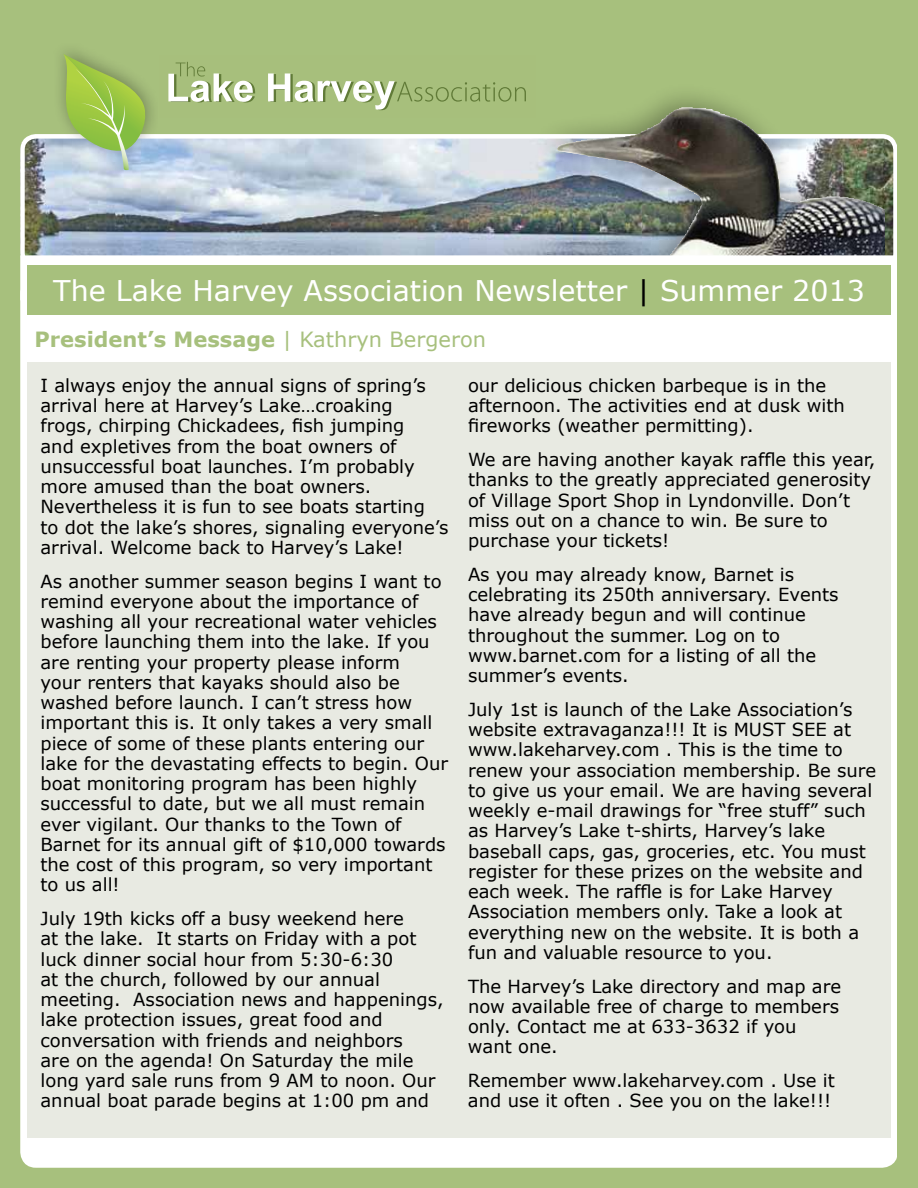
<style>
.page{position:relative;width:918px;height:1188px;background:#a7c07d}
.page>*{position:absolute;margin:0;border:0;box-sizing:border-box;transform-origin:0 0}
.t1{font:28.5px "Verdana";color:#fff}
.t2{font:700 21px "Verdana";color:#a7c07d}
.t3{font:18px/20.2px "Verdana";color:#000}
.s1{color:#000}
.s2{font-weight:400}
</style>
<div class="page">
<img style="left:25px;top:139px;width:502px;height:116px">
<div style="left:527px;top:81px;width:371px;height:206px;background:#000;opacity:.33"></div>
<img style="left:557px;top:108px;width:328px;height:147px">
<div style="left:20px;top:134px;width:878px;height:135px;border:4px solid #fff;border-radius:14px"></div>
<img style="left:557px;top:108px;width:302px;height:109px">
<div style="left:20px;top:255px;width:878px;height:45px;background:#fff"></div>
<div style="left:49px;top:36px;width:109px;height:143px;background:#000;opacity:.32"></div>
<svg style="left:63px;top:54px;width:85px;height:117px;background:#a5c578"></svg>
<div style="left:22px;top:281px;width:874px;height:885px;background:#fff;border-radius:14px"></div>
<div style="left:159px;top:55px;width:377px;height:63px;background:#a7bf7c"></div>
<svg style="left:168px;top:62px;width:87px;height:40px"></svg>
<svg style="left:268px;top:73px;width:258px;height:37px"></svg>
<div style="left:27px;top:266px;width:864px;height:49px;background:#a7c07d"></div>
<div style="left:27px;top:362px;width:864px;height:776px;background:#e8eae2"></div>
<h1 class="t1" style="left:53px;top:271px;width:813px">The Lake Harvey Association Newsletter <span class="s1">|</span> Summer 2013</h1>
<p class="t2" style="left:34px;top:325px;width:453px">President’s Message <span class="s2">| Kathryn Bergeron</span></p>
<p class="t3" style="left:40px;top:375px;width:409px">I always enjoy the annual signs of spring’s arrival here at Harvey’s Lake…croaking frogs, chirping Chickadees, fish jumping<br>and expletives from the boat owners of unsuccessful boat launches. I’m probably more amused than the boat owners.<br>Nevertheless it is fun to see boats starting<br>to dot the lake’s shores, signaling everyone’s arrival. Welcome back to Harvey’s Lake!</p>
<p class="t3" style="left:40px;top:571px;width:409px">As another summer season begins I want to remind everyone about the importance of washing all your recreational water vehicles before launching them into the lake. If you are renting your property please inform<br>your renters that kayaks should also be washed before launch. I can’t stress how important this is. It only takes a very small piece of some of these plants entering our lake for the devastating effects to begin. Our boat monitoring program has been highly successful to date, but we all must remain ever vigilant. Our thanks to the Town of Barnet for its annual gift of $10,000 towards the cost of this program, so very important to us all!</p>
<p class="t3" style="left:40px;top:908px;width:405px">July 19th kicks off a busy weekend here<br>at the lake. It starts on Friday with a pot luck dinner social hour from 5:30-6:30<br>at the church, followed by our annual meeting. Association news and happenings, lake protection issues, great food and conversation with friends and neighbors<br>are on the agenda! On Saturday the mile long yard sale runs from 9 AM to noon. Our annual boat parade begins at 1:00 pm and</p>
<p class="t3" style="left:468px;top:375px;width:379px">our delicious chicken barbeque is in the afternoon. The activities end at dusk with fireworks (weather permitting).</p>
<p class="t3" style="left:468px;top:449px;width:409px">We are having another kayak raffle this year, thanks to the greatly appreciated generosity of Village Sport Shop in Lyndonville. Don’t miss out on a chance to win. Be sure to purchase your tickets!</p>
<p class="t3" style="left:468px;top:564px;width:372px">As you may already know, Barnet is celebrating its 250th anniversary. Events have already begun and will continue throughout the summer. Log on to www.barnet.com for a listing of all the summer’s events.</p>
<p class="t3" style="left:468px;top:699px;width:410px">July 1st is launch of the Lake Association’s website extravaganza!!! It is MUST SEE at www.lakeharvey.com . This is the time to renew your association membership. Be sure to give us your email. We are having several weekly e-mail drawings for “free stuff” such as Harvey’s Lake t-shirts, Harvey’s lake baseball caps, gas, groceries, etc. You must register for these prizes on the website and each week. The raffle is for Lake Harvey Association members only. Take a look at everything new on the website. It is both a fun and valuable resource to you.</p>
<p class="t3" style="left:468px;top:976px;width:375px">The Harvey’s Lake directory and map are now available free of charge to members only. Contact me at 633-3632 if you want one.</p>
<p class="t3" style="left:468px;top:1070px;width:368px">Remember www.lakeharvey.com . Use it and use it often . See you on the lake!!!</p>
</div>
